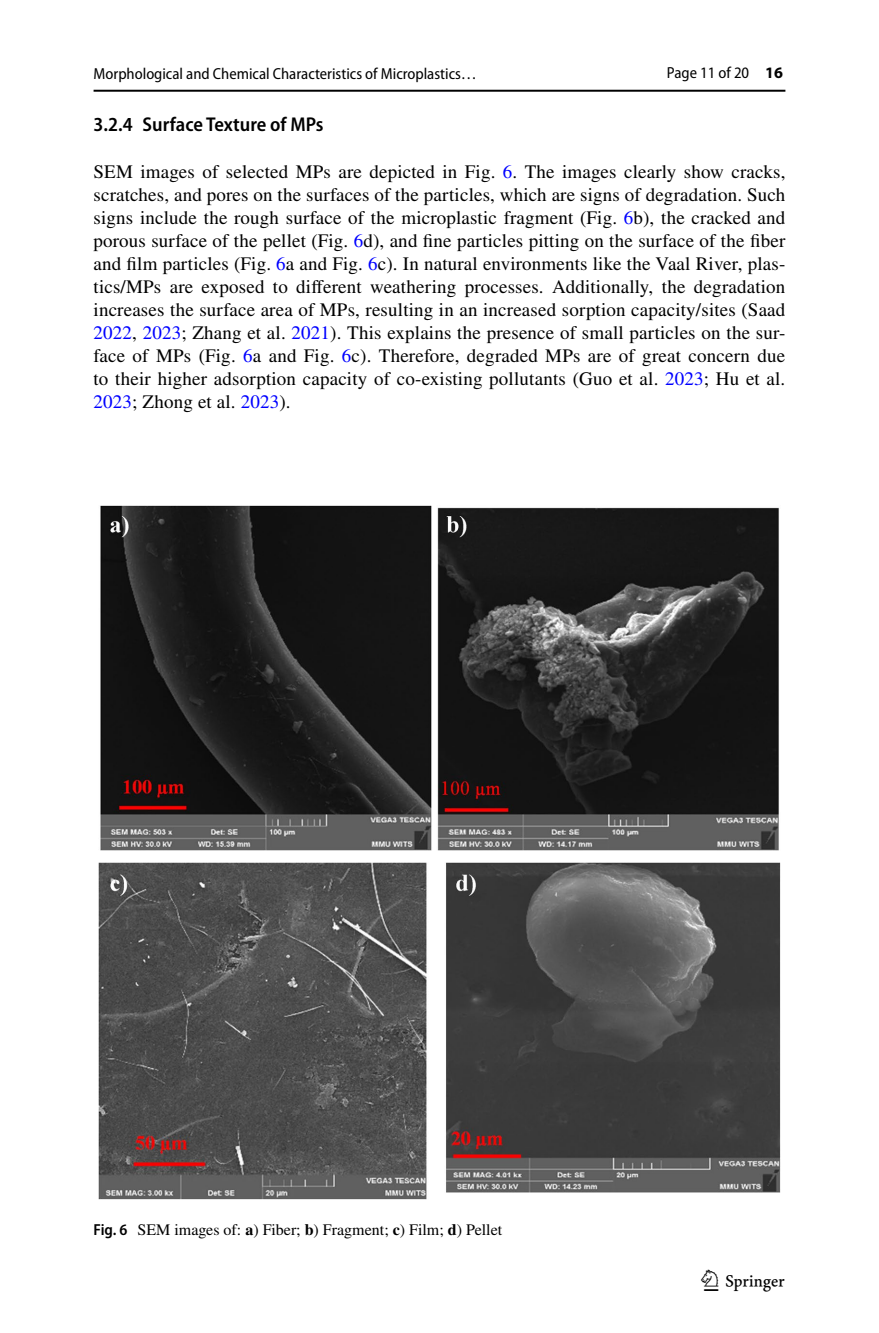
<style>
.page{position:relative;width:879px;height:1333px;background:#fff}
.page>*{position:absolute;margin:0;border:0;box-sizing:border-box;transform-origin:0 0}
.t1{font:30px "Springnew Regular 5";color:#000}
.t2{font:600 semi-condensed 20px "Myriad Pro";color:#000}
.t3{font:19px/23px "STIX";letter-spacing:.01em;color:#000;text-align:justify}
.t4{font:16px "Myriad Pro Semi Cn 4";color:#000}
.t5{font:16px "STIX";color:#000}
.t6{font:semi-condensed 16px "Myriad Pro";color:#000}
.s1{font-weight:700;font-stretch:normal}
.s2{color:#00f}
.s3{font-family:"Myriad Pro";font-weight:600;font-stretch:semi-condensed}
.s4{font-weight:700}
</style>
<div class="page">
<hr style="left:94px;top:90px;width:691px;height:2px;background:#000">
<img style="left:98px;top:505px;width:682px;height:694px">
<p class="t4" style="left:94px;top:65px;width:385px">Morphological and Chemical Characteristics of Microplastics…</p>
<p class="t6" style="left:667px;top:64px;width:118px">Page 11 of 20 <span class="s1">16</span></p>
<p class="t2" style="left:94px;top:113px;width:231px">3.2.4 Surface Texture of MPs</p>
<p class="t3" style="left:94px;top:161px;width:693px">SEM images of selected MPs are depicted in Fig. <span class="s2">6</span>. The images clearly show cracks, scratches, and pores on the surfaces of the particles, which are signs of degradation. Such signs include the rough surface of the microplastic fragment (Fig. <span class="s2">6</span>b), the cracked and porous surface of the pellet (Fig. <span class="s2">6</span>d), and fine particles pitting on the surface of the fiber and film particles (Fig. <span class="s2">6</span>a and Fig. <span class="s2">6</span>c). In natural environments like the Vaal River, plas&shy;tics/MPs are exposed to different weathering processes. Additionally, the degradation increases the surface area of MPs, resulting in an increased sorption capacity/sites (Saad <span class="s2">2022</span>, <span class="s2">2023</span>; Zhang et al. <span class="s2">2021</span>). This explains the presence of small particles on the sur&shy;face of MPs (Fig. <span class="s2">6</span>a and Fig. <span class="s2">6</span>c). Therefore, degraded MPs are of great concern due to their higher adsorption capacity of co-existing pollutants (Guo et al. <span class="s2">2023</span>; Hu et al.<br><span class="s2">2023</span>; Zhong et al. <span class="s2">2023</span>).</p>
<p class="t5" style="left:94px;top:1218px;width:410px"><span class="s3">Fig. 6</span> SEM images of: <span class="s4">a</span>) Fiber; <span class="s4">b</span>) Fragment; <span class="s4">c</span>) Film; <span class="s4">d</span>) Pellet</p>
<h1 class="t1" style="left:704px;top:1269px;width:83px">1 3</h1>
</div>
